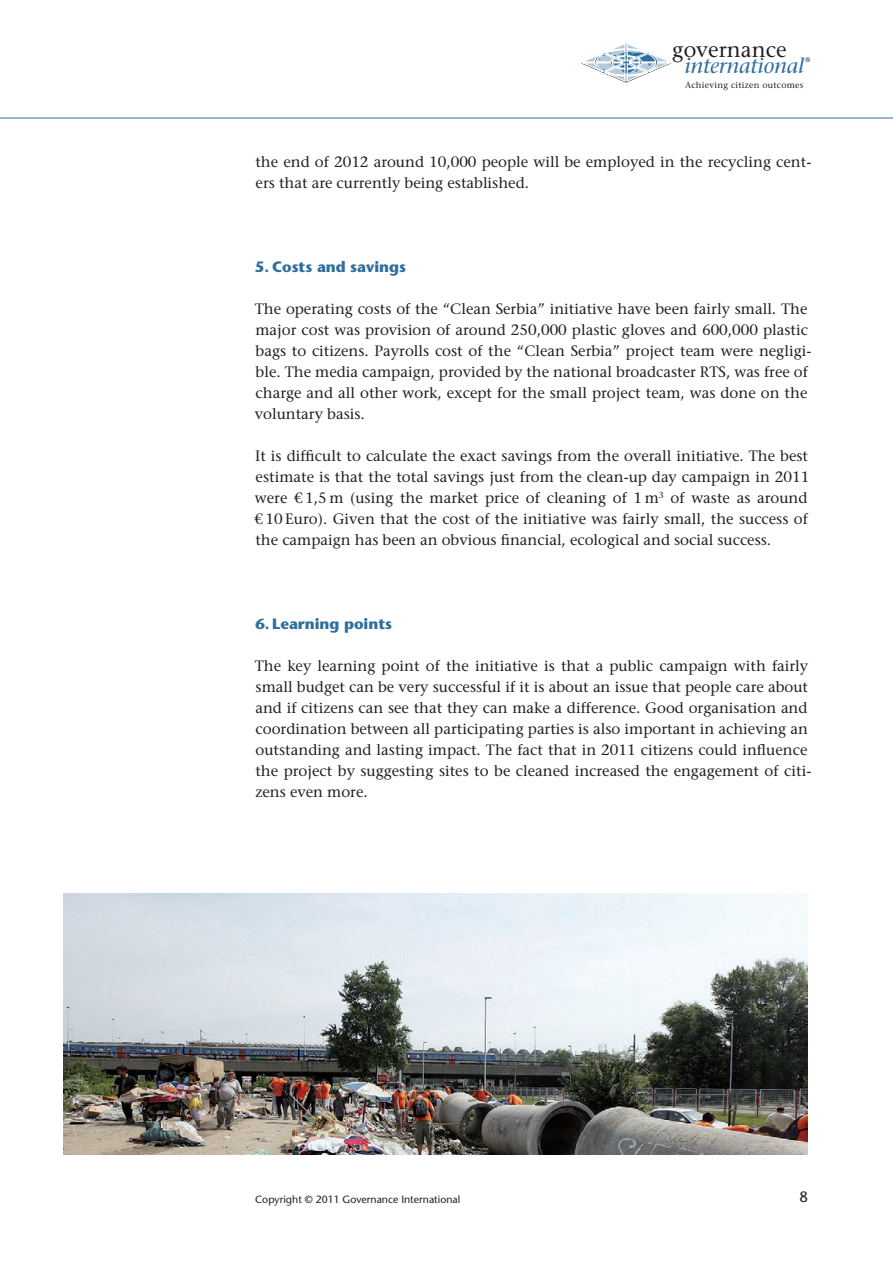
<style>
.page{position:relative;width:893px;height:1263px;background:#fff}
.page>*{position:absolute;margin:0;border:0;box-sizing:border-box;transform-origin:0 0}
.t1{font:italic 21.3px "Stone Serif";color:#2e6f9d}
.t2{font:21.3px "Stone Serif";color:#231f20}
.t3{font:500 15px/21px "Stone Serif Std";color:#231f20}
.t4{font:700 15px "Stone Sans Std";color:#2e6f9d}
.t5{font:500 15px "Stone Sans Std";color:#231f20}
.t6{font:500 10.5px "Stone Sans Std";color:#231f20}
.t7{font:8.7px "Stone Serif";letter-spacing:.03em;color:#231f20}
.t8{font:6.45px "Stone Sans";color:#231f20}
</style>
<div class="page">
<svg style="left:581px;top:43px;width:90px;height:40px"></svg>
<hr style="left:0;top:118px;width:893px;height:1px;background:#2e6f9d">
<img style="left:64px;top:894px;width:744px;height:260px">
<h1 class="t2" style="left:672px;top:36px;width:116px">governance</h1>
<h1 class="t1" style="left:684px;top:53px;width:121px">international</h1>
<p class="t8" style="left:805px;top:56px;width:6px">®</p>
<p class="t7" style="left:685px;top:80px;width:120px">Achieving citizen outcomes</p>
<p class="t3" style="left:255px;top:151px;width:557px">the end of 2012 around 10,000 people will be employed in the recycling cent&shy;ers that are currently being established.</p>
<p class="t4" style="left:255px;top:257px;width:153px">5. Costs and savings</p>
<p class="t3" style="left:255px;top:298px;width:558px">The operating costs of the “Clean Serbia” initiative have been fairly small. The major cost was provision of around 250,000 plastic gloves and 600,000 plastic bags to citizens. Payrolls cost of the “Clean Serbia” project team were negligi&shy;ble. The media campaign, provided by the national broadcaster RTS, was free of charge and all other work, except for the small project team, was done on the voluntary basis.</p>
<p class="t3" style="left:254px;top:445px;width:556px">It is difficult to calculate the exact savings from the overall initiative. The best estimate is that the total savings just from the clean-up day campaign in 2011 were € 1,5 m (using the market price of cleaning of 1 m<sup>3</sup> of waste as around € 10 Euro). Given that the cost of the initiative was fairly small, the success of the campaign has been an obvious financial, ecological and social success.</p>
<p class="t4" style="left:255px;top:614px;width:138px">6. Learning points</p>
<p class="t3" style="left:255px;top:655px;width:558px">The key learning point of the initiative is that a public campaign with fairly small budget can be very successful if it is about an issue that people care about and if citizens can see that they can make a difference. Good organisation and coordination between all participating parties is also important in achieving an outstanding and lasting impact. The fact that in 2011 citizens could influence the project by suggesting sites to be cleaned increased the engagement of citi&shy;zens even more.</p>
<p class="t6" style="left:255px;top:1193px;width:207px">Copyright © 2011 Governance International</p>
<p class="t5" style="left:799px;top:1187px;width:10px">8</p>
</div>
